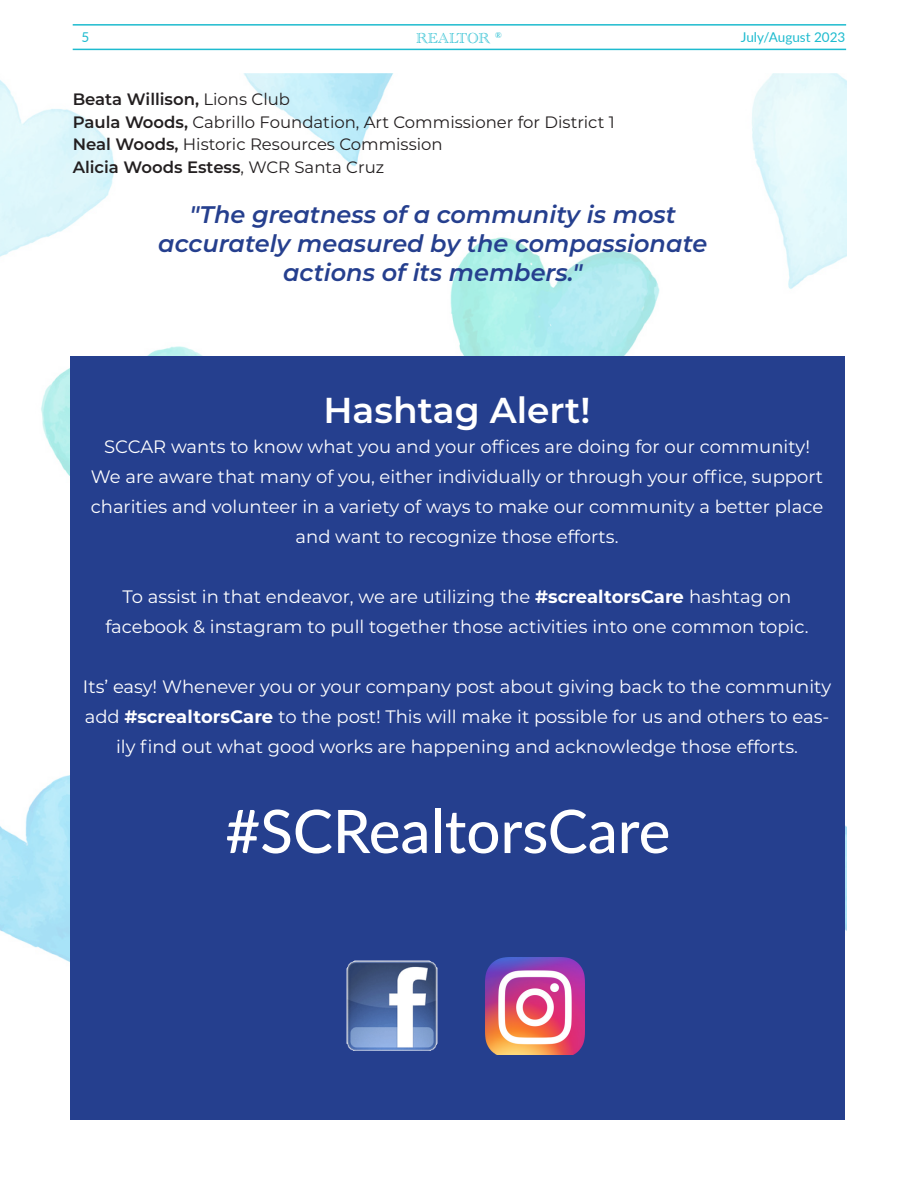
<style>
.page{position:relative;width:918px;height:1188px;background:#fff}
.page>*{position:absolute;margin:0;border:0;box-sizing:border-box;transform-origin:0 0}
.t1{font:500 60px "Lato";color:#fff}
.t2{font:600 36px "Montserrat";color:#fff}
.t3{font:italic 600 24px/28.8px "Montserrat";color:#253f8e;text-align:center}
.t4{font:18px/30px "Montserrat";color:#fff;text-align:center}
.t5{font:16.5px "Montserrat";color:#231f20}
.t6{font:600 16.5px "Montserrat";color:#231f20}
.t7{font:15px "Academy Engraved Let Plain";color:#1ebbcf}
.t8{font:13.5px "Lato";color:#1ebbcf}
.s1{font-weight:400}
.s2{font-weight:600}
.s3{font-weight:700}
</style>
<div class="page">
<hr style="left:73px;top:24px;width:773px;height:2px;background:#1ebbcf">
<hr style="left:73px;top:49px;width:773px;height:1px;background:#1ebbcf">
<img style="left:0;top:73px;width:846px;height:1047px">
<div style="left:70px;top:356px;width:774px;height:764px;background:#253f8e"></div>
<img style="left:346px;top:960px;width:92px;height:91px">
<img style="left:485px;top:957px;width:99px;height:97px">
<p class="t7" style="left:416px;top:30px;width:87px">REALTOR <sup>®</sup></p>
<p class="t8" style="left:82px;top:28px;width:9px">5</p>
<p class="t8" style="left:741px;top:28px;width:106px">July/August 2023</p>
<p class="t6" style="left:73px;top:88px;width:219px">Beata Willison, <span class="s1">Lions Club</span></p>
<p class="t5" style="left:73px;top:111px;width:543px"><span class="s2">Paula Woods,</span> Cabrillo Foundation, Art Commissioner for District 1</p>
<p class="t5" style="left:73px;top:133px;width:372px"><span class="s2">Neal Woods,</span> Historic Resources Commission</p>
<p class="t6" style="left:73px;top:155px;width:313px">Alicia Woods Estess<span class="s1">, WCR Santa Cruz</span></p>
<p class="t3" style="left:158px;top:199px;width:550px">"The greatness of a community is most accurately measured by the compassionate actions of its members."</p>
<p class="t2" style="left:323px;top:385px;width:269px">Hashtag Alert!</p>
<p class="t4" style="left:91px;top:431px;width:734px">SCCAR wants to know what you and your offices are doing for our community!<br>We are aware that many of you, either individually or through your office, support charities and volunteer in a variety of ways to make our community a better place and want to recognize those efforts.</p>
<p class="t4" style="left:105px;top:581px;width:705px">To assist in that endeavor, we are utilizing the <span class="s3">#screaltorsCare</span> hashtag on facebook &amp; instagram to pull together those activities into one common topic.</p>
<p class="t4" style="left:83px;top:671px;width:750px">Its’ easy! Whenever you or your company post about giving back to the community add <span class="s3">#screaltorsCare</span> to the post! This will make it possible for us and others to eas&shy;ily find out what good works are happening and acknowledge those efforts.</p>
<p class="t1" style="left:225px;top:788px;width:446px">#SCRealtorsCare</p>
</div>
